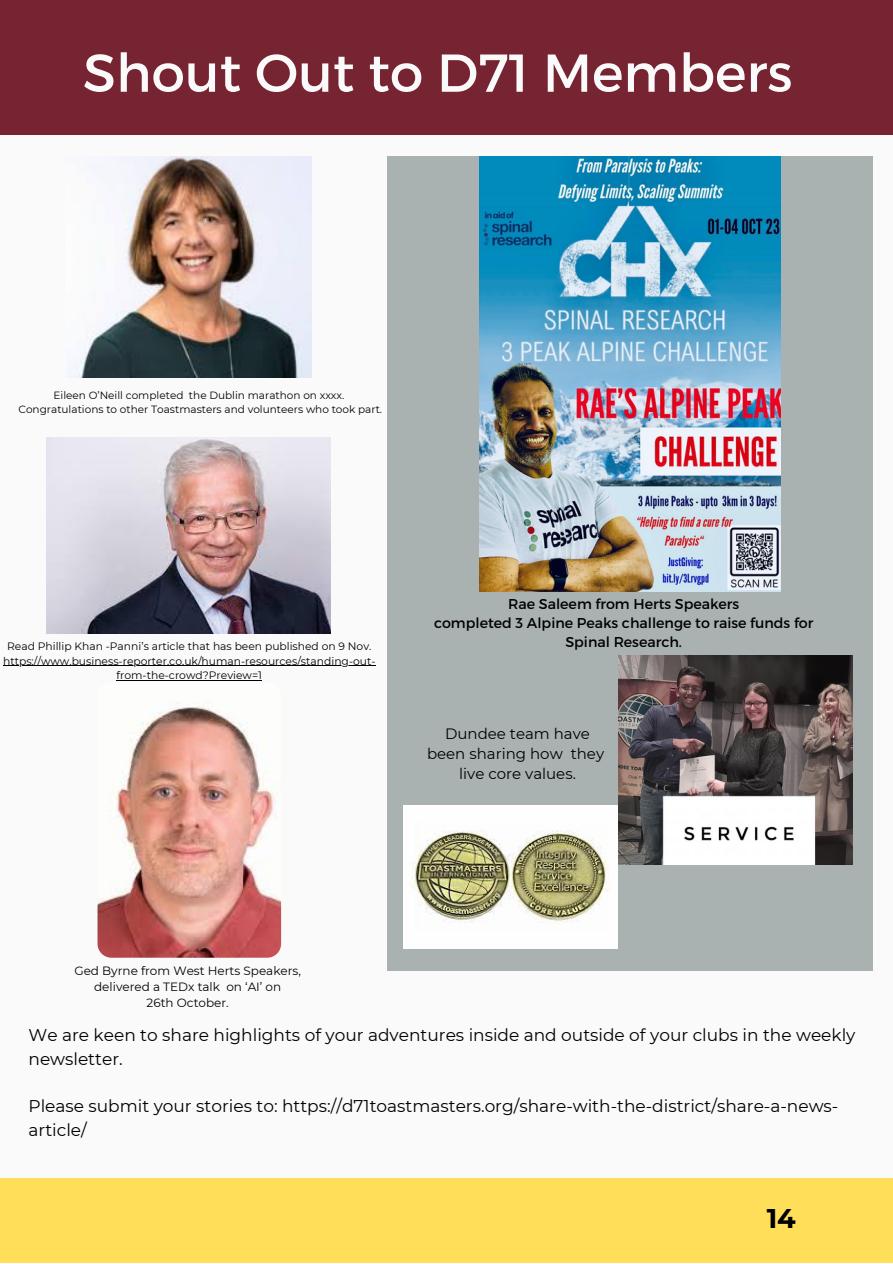
<style>
.page{position:relative;width:893px;height:1264px;background:#fff}
.page>*{position:absolute;margin:0;border:0;box-sizing:border-box;transform-origin:0 0}
.t1{font:53.25px "Montserrat";color:#fafafa}
.t2{font:700 27px "Montserrat";color:#000}
.t3{font:16.95px/23.5px "Montserrat";color:#000}
.t4{font:15px "Montserrat";color:#000}
.t5{font:14.25px "Montserrat";color:#000}
.t6{font:12px "Montserrat";color:#000}
.t7{font:10.8px/14.2px "Montserrat";color:#000;text-align:center}
.t8{font:10.5px "Montserrat";color:#000}
</style>
<div class="page">
<div style="left:0;top:0;width:892px;height:1262px;background:#fafafa"></div>
<div style="left:387px;top:156px;width:486px;height:814px;background:#a9b2b1"></div>
<div style="left:0;top:1178px;width:892px;height:84px;background:#ffde59"></div>
<img style="left:47px;top:437px;width:283px;height:196px">
<div style="left:0;top:0;width:892px;height:134px;background:#772432"></div>
<img style="left:78px;top:156px;width:233px;height:221px">
<img style="left:97px;top:682px;width:184px;height:275px;border-radius:14px">
<img style="left:479px;top:156px;width:301px;height:435px">
<img style="left:618px;top:655px;width:234px;height:209px">
<hr style="left:3px;top:665px;width:372px;height:1px;background:#000">
<hr style="left:116px;top:680px;width:146px;height:1px;background:#000">
<img style="left:403px;top:805px;width:214px;height:143px">
<p class="t1" style="left:83px;top:38px;width:711px">Shout Out to D71 Members</p>
<p class="t8" style="left:53px;top:388px;width:292px">Eileen O’Neill completed the Dublin marathon on xxxx.</p>
<p class="t8" style="left:18px;top:402px;width:365px">Congratulations to other Toastmasters and volunteers who took part.</p>
<p class="t7" style="left:7px;top:639px;width:366px">Read Phillip Khan -Panni’s article that has been published on 9 Nov.</p>
<p class="t7" style="left:3px;top:653px;width:374px">https://www.business-reporter.co.uk/human-resources/standing-out&shy;from-the-crowd?Preview=1</p>
<p class="t5" style="left:508px;top:595px;width:232px">Rae Saleem from Herts Speakers</p>
<p class="t5" style="left:434px;top:614px;width:381px">completed 3 Alpine Peaks challenge to raise funds for</p>
<p class="t5" style="left:565px;top:633px;width:118px">Spinal Research.</p>
<p class="t4" style="left:445px;top:724px;width:146px">Dundee team have</p>
<p class="t4" style="left:427px;top:744px;width:178px">been sharing how they</p>
<p class="t4" style="left:459px;top:764px;width:118px">live core values.</p>
<p class="t6" style="left:74px;top:963px;width:228px">Ged Byrne from West Herts Speakers,</p>
<p class="t6" style="left:94px;top:979px;width:188px">delivered a TEDx talk on ‘AI’ on</p>
<p class="t6" style="left:147px;top:995px;width:84px">26th October.</p>
<p class="t3" style="left:29px;top:1023px;width:828px">We are keen to share highlights of your adventures inside and outside of your clubs in the weekly newsletter.</p>
<p class="t3" style="left:29px;top:1094px;width:811px">Please submit your stories to: https://d71toastmasters.org/share-with-the-district/share-a-news&shy;article/</p>
<p class="t2" style="left:766px;top:1201px;width:31px">14</p>
</div>
